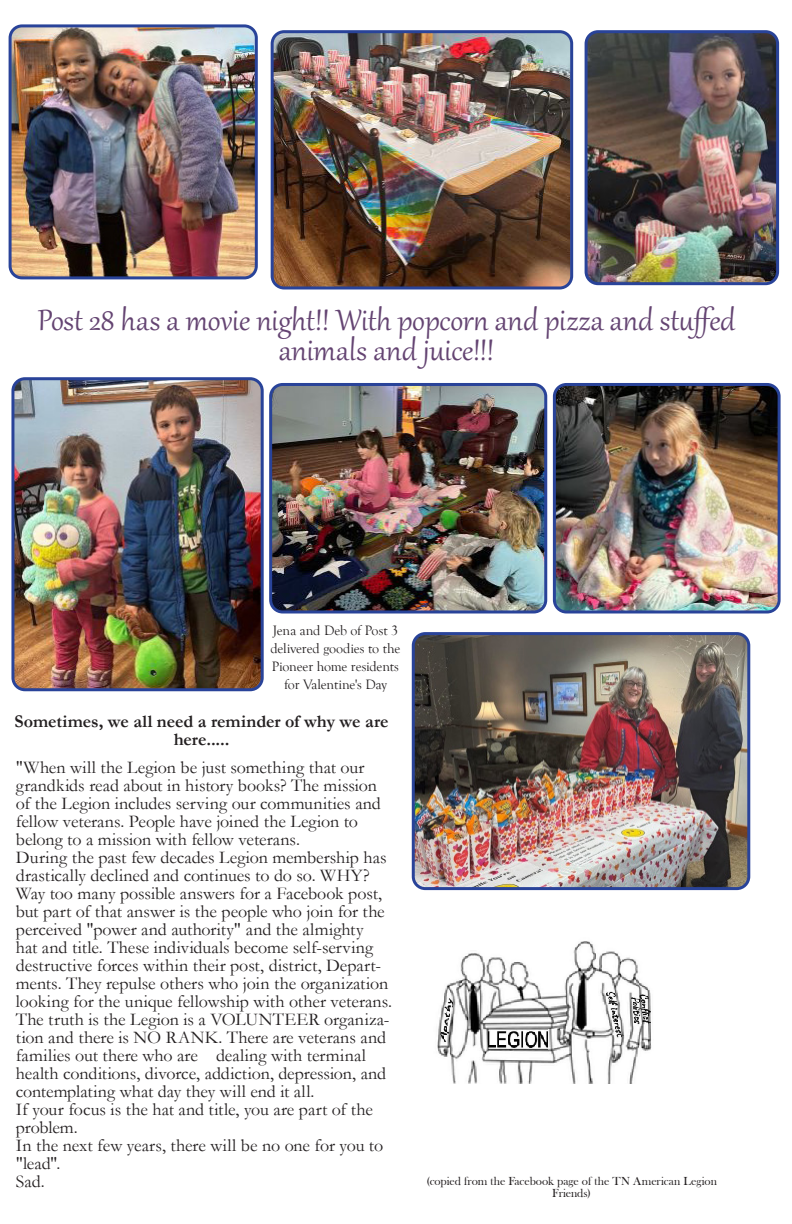
<style>
.page{position:relative;width:792px;height:1224px;background:#fff}
.page>*{position:absolute;margin:0;border:0;box-sizing:border-box;transform-origin:0 0}
.Normal{font:36px/30px "Gabriola";color:#644472;text-align:center}
.Normal-2{font:18px/18px "Garamond";color:#231f20}
.Normal-3{font:700 18px/18px "Garamond";letter-spacing:-.005em;color:#231f20;text-align:center}
.Normal-4{font:14px/18px "Goudy Old Style T";letter-spacing:-.01em;color:#231f20;text-align:center}
.Normal-5{font:12px/12px "Bask Old Face";letter-spacing:-.005em;color:#231f20;text-align:center}
</style>
<div class="page">
<img style="left:10px;top:28px;width:244px;height:250px">
<div style="left:9px;top:24px;width:249px;height:255px;border:3px solid #294399;border-radius:12px"></div>
<img style="left:272px;top:34px;width:299px;height:254px">
<div style="left:271px;top:30px;width:302px;height:259px;border:3px solid #294399;border-radius:12px"></div>
<img style="left:587px;top:34px;width:189px;height:249px">
<div style="left:585px;top:30px;width:194px;height:255px;border:3px solid #294399;border-radius:12px"></div>
<img style="left:15px;top:381px;width:245px;height:306px">
<div style="left:11px;top:377px;width:253px;height:314px;border:3px solid #294399;border-radius:12px"></div>
<img style="left:272px;top:386px;width:274px;height:226px">
<div style="left:269px;top:383px;width:278px;height:230px;border:3px solid #294399;border-radius:12px"></div>
<img style="left:555px;top:387px;width:222px;height:224px">
<div style="left:553px;top:383px;width:228px;height:230px;border:3px solid #294399;border-radius:12px"></div>
<img style="left:414px;top:636px;width:334px;height:252px">
<div style="left:412px;top:632px;width:338px;height:258px;border:3px solid #294399;border-radius:12px"></div>
<img style="left:437px;top:941px;width:215px;height:143px">
<p class="Normal" style="left:38px;top:302px;width:699px">Post 28 has a movie night!! With popcorn and pizza and stuffed animals and juice!!!</p>
<p class="Normal-4" style="left:271px;top:621px;width:131px">Jena and Deb of Post 3 delivered goodies to the<br>Pioneer home residents for Valentine's Day</p>
<p class="Normal-3" style="left:14px;top:712px;width:376px">Sometimes, we all need a reminder of why we are here.....</p>
<p class="Normal-2" style="left:16px;top:758px;width:367px">"When will the Legion be just something that our grandkids read about in history books? The mission of the Legion includes serving our communities and fellow veterans. People have joined the Legion to belong to a mission with fellow veterans.</p>
<p class="Normal-2" style="left:16px;top:848px;width:378px">During the past few decades Legion membership has drastically declined and continues to do so. WHY?<br>Way too many possible answers for a Facebook post, but part of that answer is the people who join for the perceived "power and authority" and the almighty<br>hat and title. These individuals become self-serving destructive forces within their post, district, Depart&shy;ments. They repulse others who join the organization looking for the unique fellowship with other veterans.</p>
<p class="Normal-2" style="left:16px;top:1010px;width:375px">The truth is the Legion is a VOLUNTEER organiza&shy;tion and there is NO RANK. There are veterans and families out there who are dealing with terminal health conditions, divorce, addiction, depression, and contemplating what day they will end it all.</p>
<p class="Normal-2" style="left:16px;top:1100px;width:359px">If your focus is the hat and title, you are part of the problem.</p>
<p class="Normal-2" style="left:16px;top:1136px;width:369px">In the next few years, there will be no one for you to "lead".</p>
<p class="Normal-2" style="left:16px;top:1172px;width:31px">Sad.</p>
<p class="Normal-5" style="left:426px;top:1175px;width:292px">(copied from the Facebook page of the TN American Legion<br>Friends)</p>
</div>
